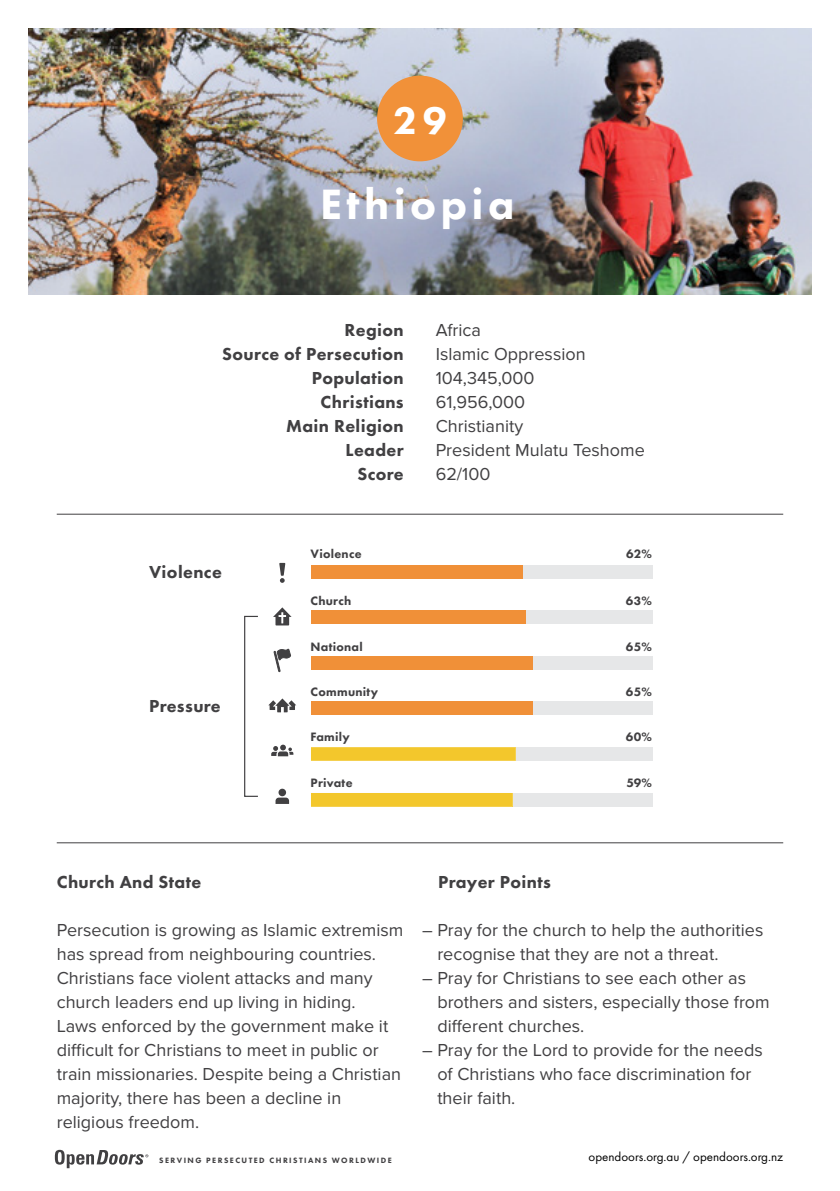
<style>
.page{position:relative;width:840px;height:1191px;background:#fff}
.page>*{position:absolute;margin:0;border:0;box-sizing:border-box;transform-origin:0 0}
.t1{font:800 44px "Futura PT";letter-spacing:.1em;color:#fff}
.t2{font:800 40px "Futura PT";color:#fff}
.t3{font:18px/24px "Proxima Nova";color:#414042}
.t4{font:800 18px/24px "Futura PT";letter-spacing:.02em;color:#414042;text-align:right}
.t5{font:13px "Futura PT";color:#000}
.t6{font:800 12.6px "Futura PT";letter-spacing:.02em;color:#414042}
.t7{font:800 8px "Futura PT";letter-spacing:.18em;color:#414042}
</style>
<div class="page">
<hr style="left:57px;top:514px;width:725px;height:1px;background:#414042">
<hr style="left:57px;top:842px;width:725px;height:1px;background:#414042">
<svg style="left:55px;top:1149px;width:93px;height:19px"></svg>
<div style="left:311px;top:565px;width:340px;height:13px;background:#e6e7e8"></div>
<div style="left:311px;top:565px;width:211px;height:13px;background:#f09038"></div>
<div style="left:311px;top:610px;width:340px;height:14px;background:#e6e7e8"></div>
<div style="left:311px;top:656px;width:340px;height:13px;background:#e6e7e8"></div>
<div style="left:311px;top:701px;width:340px;height:14px;background:#e6e7e8"></div>
<div style="left:311px;top:747px;width:340px;height:14px;background:#e6e7e8"></div>
<div style="left:311px;top:792px;width:340px;height:14px;background:#e6e7e8"></div>
<div style="left:311px;top:610px;width:214px;height:14px;background:#f09038"></div>
<div style="left:311px;top:656px;width:221px;height:13px;background:#f09038"></div>
<div style="left:311px;top:701px;width:221px;height:14px;background:#f09038"></div>
<svg style="left:311px;top:747px;width:204px;height:14px;background:#f3c831"></svg>
<svg style="left:311px;top:792px;width:201px;height:14px;background:#f3ca3b"></svg>
<svg style="left:279px;top:563px;width:6px;height:20px"></svg>
<svg style="left:273px;top:607px;width:18px;height:18px"></svg>
<svg style="left:274px;top:649px;width:16px;height:23px"></svg>
<div style="left:244px;top:616px;width:14px;height:181px;border:1px solid #414042"></div>
<svg style="left:275px;top:797px;width:14px;height:7px"></svg>
<div style="left:278px;top:788px;width:8px;height:8px;background:#414042;border-radius:50%"></div>
<svg style="left:271px;top:744px;width:22px;height:12px"></svg>
<svg style="left:268px;top:698px;width:28px;height:14px"></svg>
<img style="left:28px;top:28px;width:783px;height:267px">
<div style="left:377px;top:76px;width:85px;height:85px;background:#f19139;border-radius:50%"></div>
<h2 class="t2" style="left:393px;top:95px;width:55px">29</h2>
<h1 class="t1" style="left:320px;top:177px;width:196px">Ethiopia</h1>
<p class="t4" style="left:222px;top:318px;width:183px">Region<br>Source of Persecution<br>Population<br>Christians<br>Main Religion<br>Leader<br>Score</p>
<p class="t3" style="left:435px;top:318px;width:210px">Africa<br>Islamic Oppression<br>104,345,000<br>61,956,000<br>Christianity<br>President Mulatu Teshome<br>62/100</p>
<p class="t4" style="left:149px;top:560px;width:74px">Violence</p>
<p class="t4" style="left:149px;top:694px;width:73px">Pressure</p>
<p class="t6" style="left:310px;top:546px;width:53px">Violence</p>
<p class="t6" style="left:626px;top:546px;width:27px">62%</p>
<p class="t6" style="left:310px;top:593px;width:42px">Church</p>
<p class="t6" style="left:310px;top:638px;width:54px">National</p>
<p class="t6" style="left:625px;top:638px;width:28px">65%</p>
<p class="t6" style="left:625px;top:593px;width:28px">63%</p>
<p class="t6" style="left:310px;top:684px;width:69px">Community</p>
<p class="t6" style="left:625px;top:684px;width:28px">65%</p>
<p class="t6" style="left:310px;top:729px;width:41px">Family</p>
<p class="t6" style="left:625px;top:729px;width:28px">60%</p>
<p class="t6" style="left:310px;top:775px;width:44px">Private</p>
<p class="t6" style="left:626px;top:775px;width:27px">59%</p>
<p class="t4" style="left:57px;top:870px;width:146px">Church And State</p>
<p class="t3" style="left:57px;top:918px;width:348px">Persecution is growing as Islamic extremism has spread from neighbouring countries.<br>Christians face violent attacks and many church leaders end up living in hiding.<br>Laws enforced by the government make it difficult for Christians to meet in public or train missionaries. Despite being a Christian majority, there has been a decline in religious freedom.</p>
<p class="t4" style="left:438px;top:870px;width:114px">Prayer Points</p>
<p class="t3" style="left:437px;top:918px;width:327px;text-indent:-15px">– Pray for the church to help the authorities recognise that they are not a threat.</p>
<p class="t3" style="left:437px;top:966px;width:334px;text-indent:-15px">– Pray for Christians to see each other as brothers and sisters, especially those from different churches.</p>
<p class="t3" style="left:437px;top:1038px;width:327px;text-indent:-15px">– Pray for the Lord to provide for the needs of Christians who face discrimination for their faith.</p>
<p class="t7" style="left:159px;top:1154px;width:234px">SERVING PERSECUTED CHRISTIANS WORLDWIDE</p>
<p class="t5" style="left:588px;top:1149px;width:196px">opendoors.org.au / opendoors.org.nz</p>
</div>
